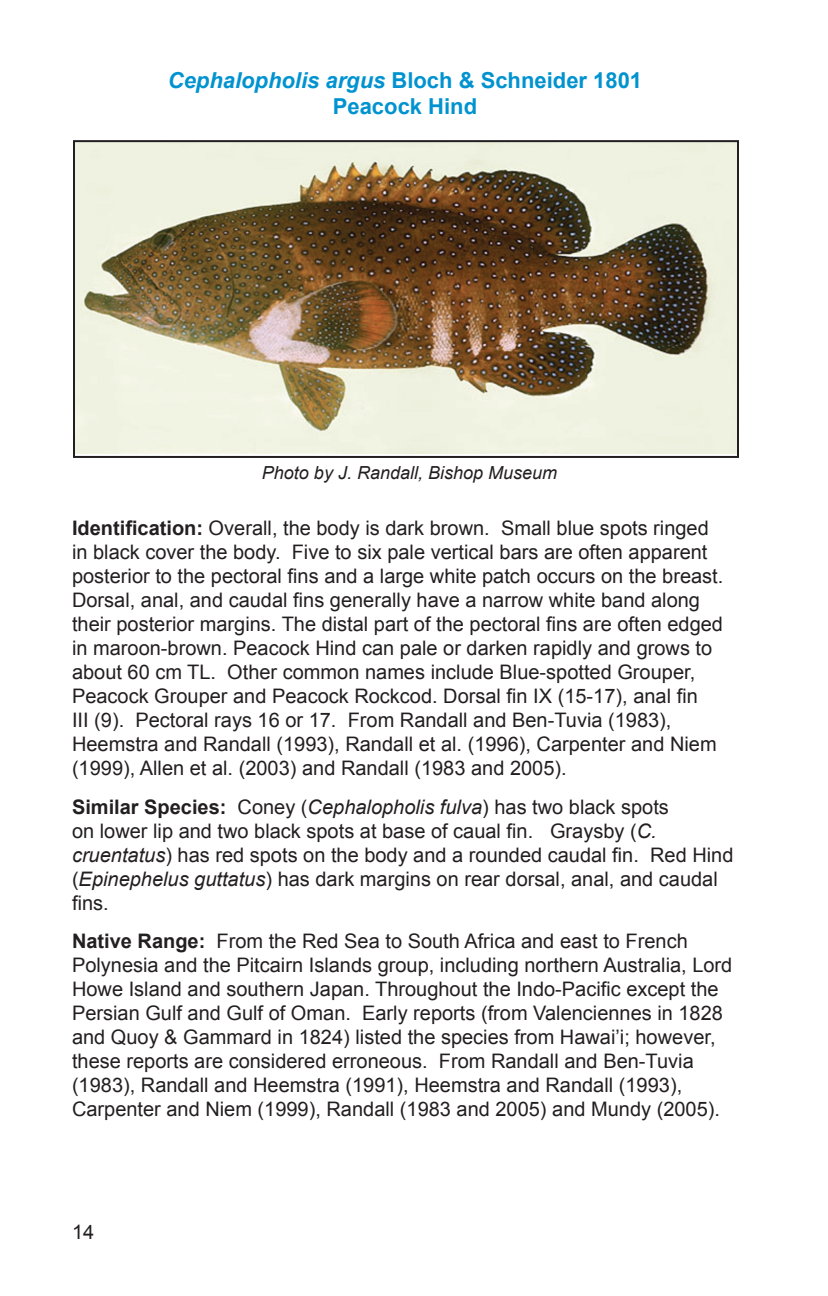
<style>
.page{position:relative;width:828px;height:1296px;background:#fff}
.page>*{position:absolute;margin:0;border:0;box-sizing:border-box;transform-origin:0 0}
.Section_Heading{font:700 22px/26.4px "Arial";color:#0093d0;text-align:center}
.Body_text{font:20px/24px "Arial";color:#231f20}
.Caption_photo{font:italic 18px "Arial";color:#231f20}
.s1{font-style:italic}
.s2{font-weight:700}
</style>
<div class="page">
<img style="left:76px;top:143px;width:660px;height:311px">
<div style="left:73px;top:140px;width:666px;height:318px;border:2px solid #231f20"></div>
<p class="Section_Heading" style="left:168px;top:68px;width:476px"><span class="s1">Cephalopholis argus</span> Bloch &amp; Schneider 1801<br>Peacock Hind</p>
<p class="Caption_photo" style="left:262px;top:461px;width:297px">Photo by J. Randall, Bishop Museum</p>
<p class="Body_text" style="left:72px;top:516px;width:653px"><span class="s2">Identification:</span> Overall, the body is dark brown. Small blue spots ringed in black cover the body. Five to six pale vertical bars are often apparent posterior to the pectoral fins and a large white patch occurs on the breast.<br>Dorsal, anal, and caudal fins generally have a narrow white band along their posterior margins. The distal part of the pectoral fins are often edged in maroon-brown. Peacock Hind can pale or darken rapidly and grows to about 60 cm TL. Other common names include Blue-spotted Grouper, Peacock Grouper and Peacock Rockcod. Dorsal fin IX (15-17), anal fin<br>III (9). Pectoral rays 16 or 17. From Randall and Ben-Tuvia (1983), Heemstra and Randall (1993), Randall et al. (1996), Carpenter and Niem (1999), Allen et al. (2003) and Randall (1983 and 2005).</p>
<p class="Body_text" style="left:72px;top:795px;width:663px"><span class="s2">Similar Species:</span> Coney (<span class="s1">Cephalopholis fulva</span>) has two black spots<br>on lower lip and two black spots at base of caual fin. Graysby (<span class="s1">C. cruentatus</span>) has red spots on the body and a rounded caudal fin. Red Hind (<span class="s1">Epinephelus guttatus</span>) has dark margins on rear dorsal, anal, and caudal fins.</p>
<p class="Body_text" style="left:72px;top:929px;width:662px"><span class="s2">Native Range:</span> From the Red Sea to South Africa and east to French Polynesia and the Pitcairn Islands group, including northern Australia, Lord Howe Island and southern Japan. Throughout the Indo-Pacific except the Persian Gulf and Gulf of Oman. Early reports (from Valenciennes in 1828 and Quoy &amp; Gammard in 1824) listed the species from Hawai’i; however, these reports are considered erroneous. From Randall and Ben-Tuvia (1983), Randall and Heemstra (1991), Heemstra and Randall (1993), Carpenter and Niem (1999), Randall (1983 and 2005) and Mundy (2005).</p>
<p class="Body_text" style="left:72px;top:1220px;width:24px">14</p>
</div>
